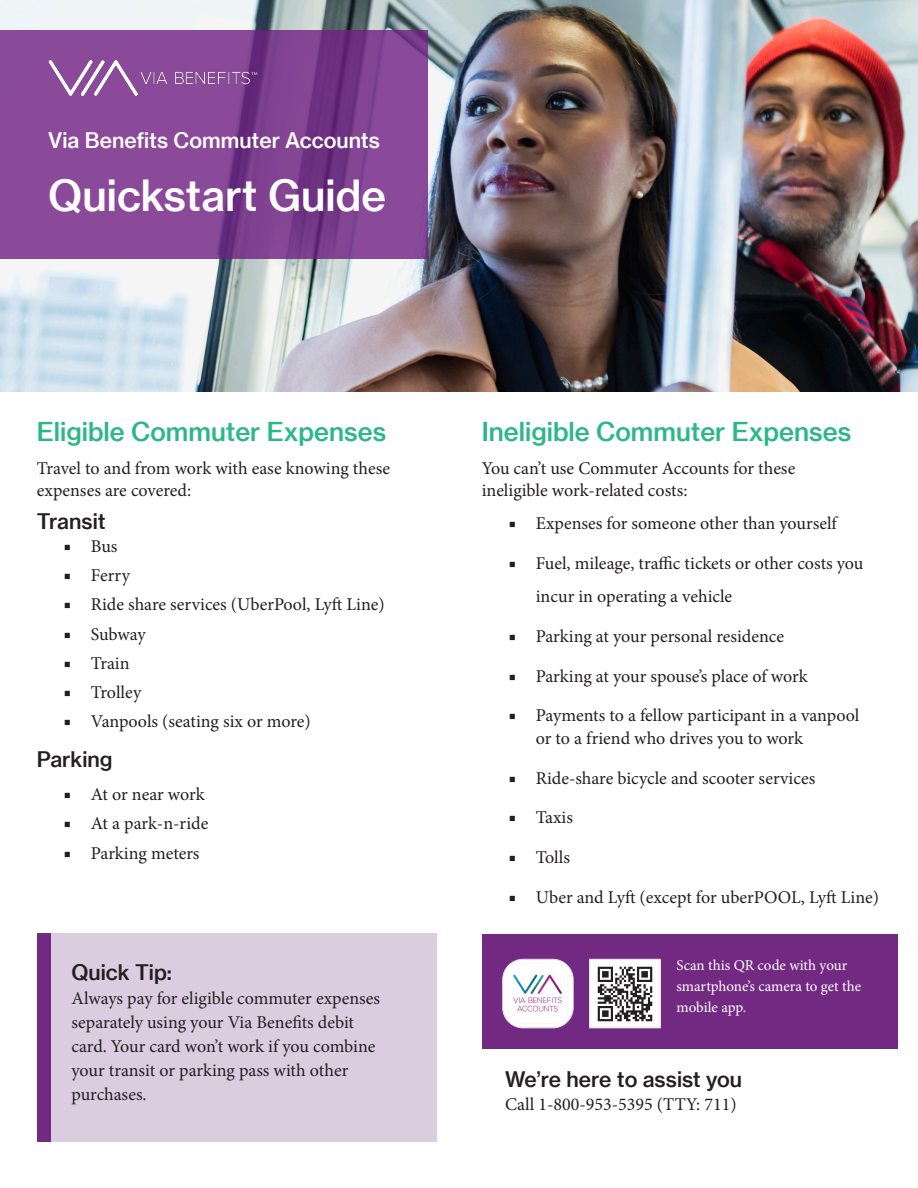
<style>
.page{position:relative;width:918px;height:1188px;background:#fff}
.page>*{position:absolute;margin:0;border:0;box-sizing:border-box;transform-origin:0 0}
.t1{font:42px "N Haas Grotesk TX Pro 65 Md";color:#fff}
.Paragraph_Style_1{font:25.5px "N Haas Grotesk TX Pro 65 Md";color:#2bb886}
.Paragraph_Style_1-2{font:21px "N Haas Grotesk TX Pro 65 Md";color:#231f20}
.t2{font:21px "N Haas Grotesk TX Pro 65 Md";color:#fff}
.Paragraph_Style_1-3{font:18px/24px "Minion Pro";letter-spacing:-.005em;color:#231f20}
.H1_Paragraph_Header{font:18px/22.5px "Minion Pro";letter-spacing:-.005em;color:#231f20}
.body_copy_-_sm{font:15px/21px "Minion Pro";letter-spacing:-.005em;color:#fff}
</style>
<div class="page">
<img style="left:0;top:0;width:918px;height:392px">
<div style="left:38px;top:933px;width:13px;height:209px;background:#722982"></div>
<div style="left:51px;top:933px;width:385px;height:209px;background:#dbcce0"></div>
<svg style="left:0;top:30px;width:428px;height:228px;background:#824392"></svg>
<img style="left:20px;top:37px;width:260px;height:81px">
<div style="left:482px;top:935px;width:415px;height:114px;background:#722982"></div>
<img style="left:591px;top:961px;width:68px;height:65px">
<div style="left:589px;top:959px;width:72px;height:69px;border:1px solid #dcdddf"></div>
<img style="left:503px;top:959px;width:70px;height:69px">
<div style="left:502px;top:959px;width:72px;height:69px;border:1px solid #dcdddf;border-radius:20px"></div>
<p class="t2" style="left:48px;top:128px;width:333px">Via Benefits Commuter Accounts</p>
<p class="t1" style="left:48px;top:170px;width:339px">Quickstart Guide</p>
<p class="Paragraph_Style_1" style="left:37px;top:416px;width:351px">Eligible Commuter Expenses</p>
<p class="H1_Paragraph_Header" style="left:37px;top:457px;width:355px">Travel to and from work with ease knowing these expenses are covered:</p>
<p class="Paragraph_Style_1-2" style="left:37px;top:509px;width:70px">Transit</p>
<p class="Paragraph_Style_1-3" style="left:64px;top:534px;width:55px">■ Bus</p>
<p class="Paragraph_Style_1-3" style="left:64px;top:563px;width:68px">■ Ferry</p>
<p class="Paragraph_Style_1-3" style="left:64px;top:593px;width:322px">■ Ride share services (UberPool, Lyft Line)</p>
<p class="Paragraph_Style_1-3" style="left:64px;top:622px;width:83px">■ Subway</p>
<p class="Paragraph_Style_1-3" style="left:64px;top:651px;width:67px">■ Train</p>
<p class="Paragraph_Style_1-3" style="left:64px;top:680px;width:79px">■ Trolley</p>
<p class="Paragraph_Style_1-3" style="left:64px;top:710px;width:248px">■ Vanpools (seating six or more)</p>
<p class="Paragraph_Style_1-2" style="left:37px;top:746px;width:77px">Parking</p>
<p class="Paragraph_Style_1-3" style="left:64px;top:782px;width:142px">■ At or near work</p>
<p class="Paragraph_Style_1-3" style="left:64px;top:812px;width:146px">■ At a park-n-ride</p>
<p class="Paragraph_Style_1-3" style="left:64px;top:841px;width:137px">■ Parking meters</p>
<p class="Paragraph_Style_1-2" style="left:72px;top:959px;width:102px">Quick Tip:</p>
<p class="Paragraph_Style_1-3" style="left:72px;top:986px;width:310px">Always pay for eligible commuter expenses separately using your Via Benefits debit card. Your card won’t work if you combine your transit or parking pass with other purchases.</p>
<p class="Paragraph_Style_1" style="left:482px;top:416px;width:371px">Ineligible Commuter Expenses</p>
<p class="Paragraph_Style_1-3" style="left:482px;top:457px;width:315px;line-height:22.5px">You can’t use Commuter Accounts for these ineligible work-related costs:</p>
<p class="Paragraph_Style_1-3" style="left:509px;top:512px;width:330px">■ Expenses for someone other than yourself</p>
<p class="Paragraph_Style_1-3" style="left:536px;top:547px;width:329px;line-height:33px;text-indent:-27px">■ Fuel, mileage, traffic tickets or other costs you incur in operating a vehicle</p>
<p class="Paragraph_Style_1-3" style="left:509px;top:624px;width:277px">■ Parking at your personal residence</p>
<p class="Paragraph_Style_1-3" style="left:509px;top:664px;width:300px">■ Parking at your spouse’s place of work</p>
<p class="Paragraph_Style_1-3" style="left:536px;top:704px;width:325px;line-height:22.5px;text-indent:-27px">■ Payments to a fellow participant in a vanpool or to a friend who drives you to work</p>
<p class="Paragraph_Style_1-3" style="left:509px;top:766px;width:308px">■ Ride-share bicycle and scooter services</p>
<p class="Paragraph_Style_1-3" style="left:509px;top:806px;width:66px">■ Taxis</p>
<p class="Paragraph_Style_1-3" style="left:509px;top:845px;width:63px">■ Tolls</p>
<p class="Paragraph_Style_1-3" style="left:509px;top:885px;width:372px">■ Uber and Lyft (except for uberPOOL, Lyft Line)</p>
<p class="body_copy_-_sm" style="left:676px;top:955px;width:186px">Scan this QR code with your smartphone’s camera to get the mobile app.</p>
<p class="Paragraph_Style_1-2" style="left:505px;top:1067px;width:238px">We’re here to assist you</p>
<p class="Paragraph_Style_1-3" style="left:505px;top:1092px;width:233px">Call 1-800-953-5395 (TTY: 711)</p>
</div>
